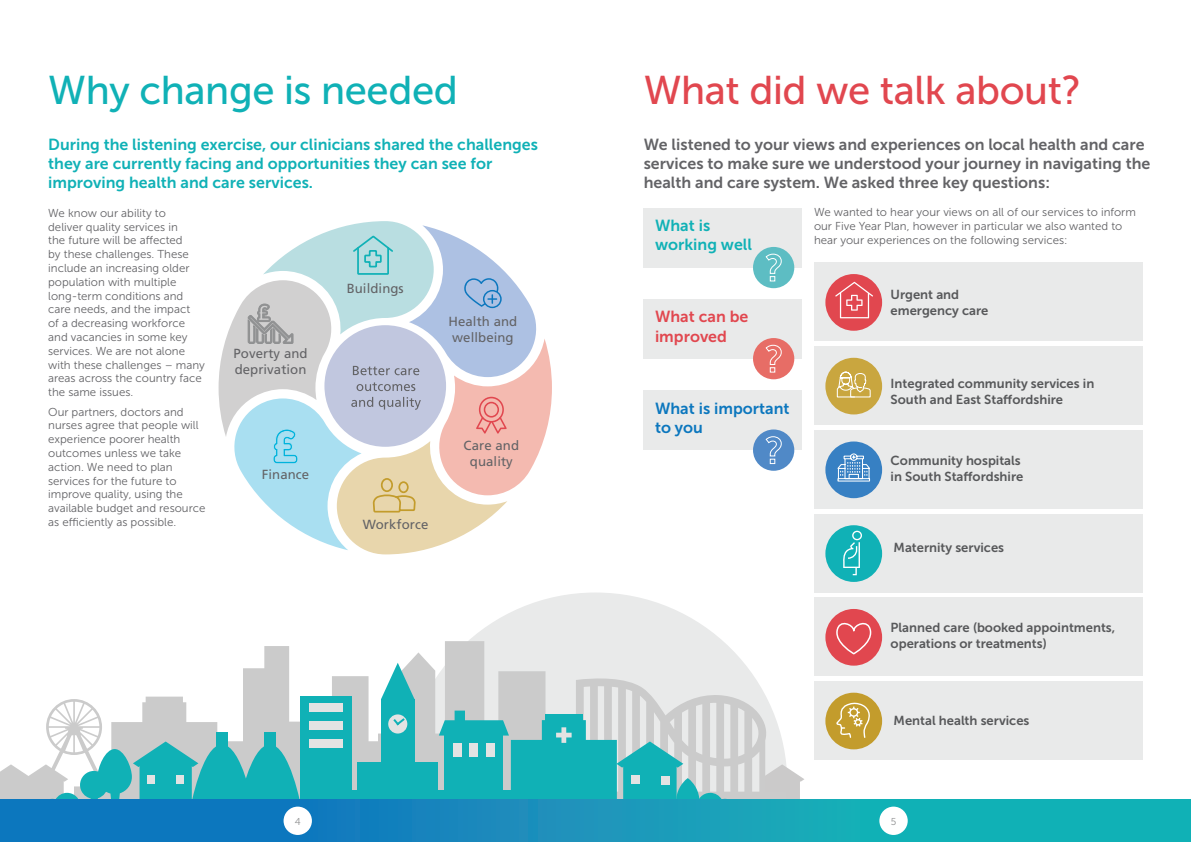
<style>
.page{position:relative;width:1191px;height:842px;background:#fff}
.page>*{position:absolute;margin:0;border:0;box-sizing:border-box;transform-origin:0 0}
.HEADING_1_-_BLUE{font:40px "Museo Sans 500";letter-spacing:-.01em;color:#e1474f}
.HEADING_1_-_BLUE-2{font:40px "Museo Sans 500";letter-spacing:-.01em;color:#10b1b6}
.INTRO{font:16px/19.2px "Museo Sans 700";color:#10b1b6}
.INTRO-2{font:16px/19.2px "Museo Sans 700";color:#636366}
.t1{font:16px/19.2px "Museo Sans 700";color:#0c77be}
.t2{font:16px/19.2px "Museo Sans 700";color:#e1474f}
.highlighted_-_start{font:13.2px/15.8px "Frutiger LT Std";letter-spacing:.005em;color:#636366}
.t3{font:13px/16px "Museo Sans 700";color:#57585a}
.t4{font:11.5px/13.8px "Museo Sans 300";color:#636366}
.t5{font:10px "Museo Sans 300";color:#909192}
</style>
<div class="page">
<svg style="left:218px;top:221px;width:334px;height:334px"></svg>
<div style="left:643px;top:208px;width:159px;height:60px;background:#e9eaea"></div>
<div style="left:643px;top:299px;width:159px;height:60px;background:#e9eaea"></div>
<div style="left:643px;top:390px;width:159px;height:60px;background:#e9eaea"></div>
<div style="left:753px;top:247px;width:41px;height:41px;background:#5dbdc3;border-radius:50%"></div>
<svg style="left:765px;top:253px;width:17px;height:29px"></svg>
<div style="left:753px;top:338px;width:41px;height:41px;background:#e76d66;border-radius:50%"></div>
<svg style="left:765px;top:344px;width:17px;height:29px"></svg>
<div style="left:753px;top:429px;width:41px;height:42px;background:#5089c7;border-radius:50%"></div>
<svg style="left:765px;top:436px;width:17px;height:28px"></svg>
<div style="left:814px;top:263px;width:328px;height:78px;background:#e9eaea"></div>
<div style="left:825px;top:274px;width:57px;height:57px;background:#e1474f;border-radius:50%"></div>
<svg style="left:835px;top:282px;width:38px;height:36px"></svg>
<div style="left:814px;top:346px;width:328px;height:79px;background:#e9eaea"></div>
<div style="left:825px;top:358px;width:57px;height:56px;background:#c9a63f;border-radius:50%"></div>
<svg style="left:836px;top:371px;width:35px;height:27px"></svg>
<div style="left:814px;top:430px;width:328px;height:79px;background:#e9eaea"></div>
<div style="left:825px;top:441px;width:57px;height:57px;background:#3780c3;border-radius:50%"></div>
<svg style="left:837px;top:453px;width:34px;height:29px"></svg>
<div style="left:814px;top:514px;width:328px;height:78px;background:#e9eaea"></div>
<div style="left:825px;top:525px;width:57px;height:57px;background:#10b1b6;border-radius:50%"></div>
<svg style="left:843px;top:531px;width:19px;height:44px"></svg>
<div style="left:814px;top:598px;width:328px;height:78px;background:#e9eaea"></div>
<div style="left:825px;top:609px;width:57px;height:57px;background:#e1474f;border-radius:50%"></div>
<svg style="left:836px;top:617px;width:38px;height:38px"></svg>
<div style="left:814px;top:681px;width:328px;height:79px;background:#e9eaea"></div>
<div style="left:825px;top:693px;width:57px;height:56px;background:#c39c2c;border-radius:50%"></div>
<svg style="left:836px;top:702px;width:34px;height:36px"></svg>
<svg style="left:469px;top:592px;width:253px;height:49px;fill:#e9eaea"></svg>
<svg style="left:786px;top:766px;width:18px;height:33px"></svg>
<svg style="left:0;top:641px;width:786px;height:158px"></svg>
<div style="left:357px;top:777px;width:81px;height:34px;background:#10b1b6"></div>
<div style="left:357px;top:762px;width:81px;height:22px;background:#10b1b6"></div>
<div style="left:381px;top:699px;width:33px;height:112px;background:#10b1b6"></div>
<div style="left:388px;top:714px;width:19px;height:19px;background:#e3e3e3;border-radius:50%"></div>
<svg style="left:381px;top:663px;width:33px;height:36px"></svg>
<svg style="left:393px;top:718px;width:12px;height:7px"></svg>
<div style="left:300px;top:696px;width:51px;height:114px;background:#10b1b6"></div>
<div style="left:309px;top:704px;width:33px;height:8px;background:#e3e3e3"></div>
<div style="left:309px;top:721px;width:33px;height:9px;background:#e3e3e3"></div>
<div style="left:309px;top:739px;width:33px;height:9px;background:#e3e3e3"></div>
<svg style="left:439px;top:711px;width:294px;height:88px;background:#67c1c4"></svg>
<div style="left:316px;top:790px;width:217px;height:19px;background:#10b1b6"></div>
<div style="left:264px;top:732px;width:11px;height:19px;background:#10b1b6"></div>
<svg style="left:44px;top:741px;width:256px;height:58px;background:#65c2c5"></svg>
<div style="left:216px;top:732px;width:11px;height:19px;background:#10b1b6"></div>
<div style="left:0;top:799px;width:1191px;height:43px;background:linear-gradient(to right,#106cc0,#16bdb5)"></div>
<div style="left:283px;top:807px;width:29px;height:28px;background:#fff;border-radius:50%"></div>
<div style="left:879px;top:807px;width:28px;height:28px;background:#fff;border-radius:50%"></div>
<p class="HEADING_1_-_BLUE-2" style="left:48px;top:68px;width:411px">Why change is needed</p>
<p class="INTRO" style="left:48px;top:134px;width:491px">During the listening exercise, our clinicians shared the challenges they are currently facing and opportunities they can see for improving health and care services.</p>
<p class="t4" style="left:48px;top:206px;width:158px">We know our ability to<br>deliver quality services in<br>the future will be affected<br>by these challenges. These include an increasing older population with multiple long-term conditions and care needs, and the impact<br>of a decreasing workforce and vacancies in some key services. We are not alone with these challenges – many areas across the country face the same issues.</p>
<p class="t4" style="left:48px;top:405px;width:159px">Our partners, doctors and nurses agree that people will experience poorer health outcomes unless we take action. We need to plan services for the future to improve quality, using the available budget and resource as efficiently as possible.</p>
<p class="highlighted_-_start" style="left:233px;top:346px;width:76px">Poverty and deprivation</p>
<p class="highlighted_-_start" style="left:262px;top:466px;width:49px">Finance</p>
<p class="highlighted_-_start" style="left:347px;top:280px;width:59px">Buildings</p>
<p class="highlighted_-_start" style="left:448px;top:314px;width:70px">Health and wellbeing</p>
<p class="highlighted_-_start" style="left:363px;top:516px;width:67px">Workforce</p>
<p class="highlighted_-_start" style="left:463px;top:438px;width:57px;text-align:center">Care and quality</p>
<p class="HEADING_1_-_BLUE" style="left:643px;top:68px;width:439px">What did we talk about?</p>
<p class="INTRO-2" style="left:643px;top:134px;width:508px">We listened to your views and experiences on local health and care services to make sure we understood your journey in navigating the health and care system. We asked three key questions:</p>
<p class="INTRO" style="left:655px;top:216px;width:98px">What is working well</p>
<p class="t4" style="left:814px;top:206px;width:323px">We wanted to hear your views on all of our services to inform our Five Year Plan, however in particular we also wanted to hear your experiences on the following services:</p>
<p class="t2" style="left:655px;top:307px;width:95px">What can be improved</p>
<p class="t1" style="left:655px;top:399px;width:136px">What is important to you</p>
<p class="t3" style="left:890px;top:287px;width:99px">Urgent and emergency care</p>
<p class="t3" style="left:890px;top:375px;width:205px">Integrated community services in<br>South and East Staffordshire</p>
<p class="t3" style="left:890px;top:453px;width:134px">Community hospitals in South Staffordshire</p>
<p class="t3" style="left:893px;top:540px;width:112px">Maternity services</p>
<p class="t3" style="left:890px;top:619px;width:226px">Planned care (booked appointments, operations or treatments)</p>
<p class="t3" style="left:893px;top:712px;width:137px">Mental health services</p>
<p class="t5" style="left:295px;top:816px;width:7px">4</p>
<p class="t5" style="left:890px;top:816px;width:7px">5</p>
</div>
